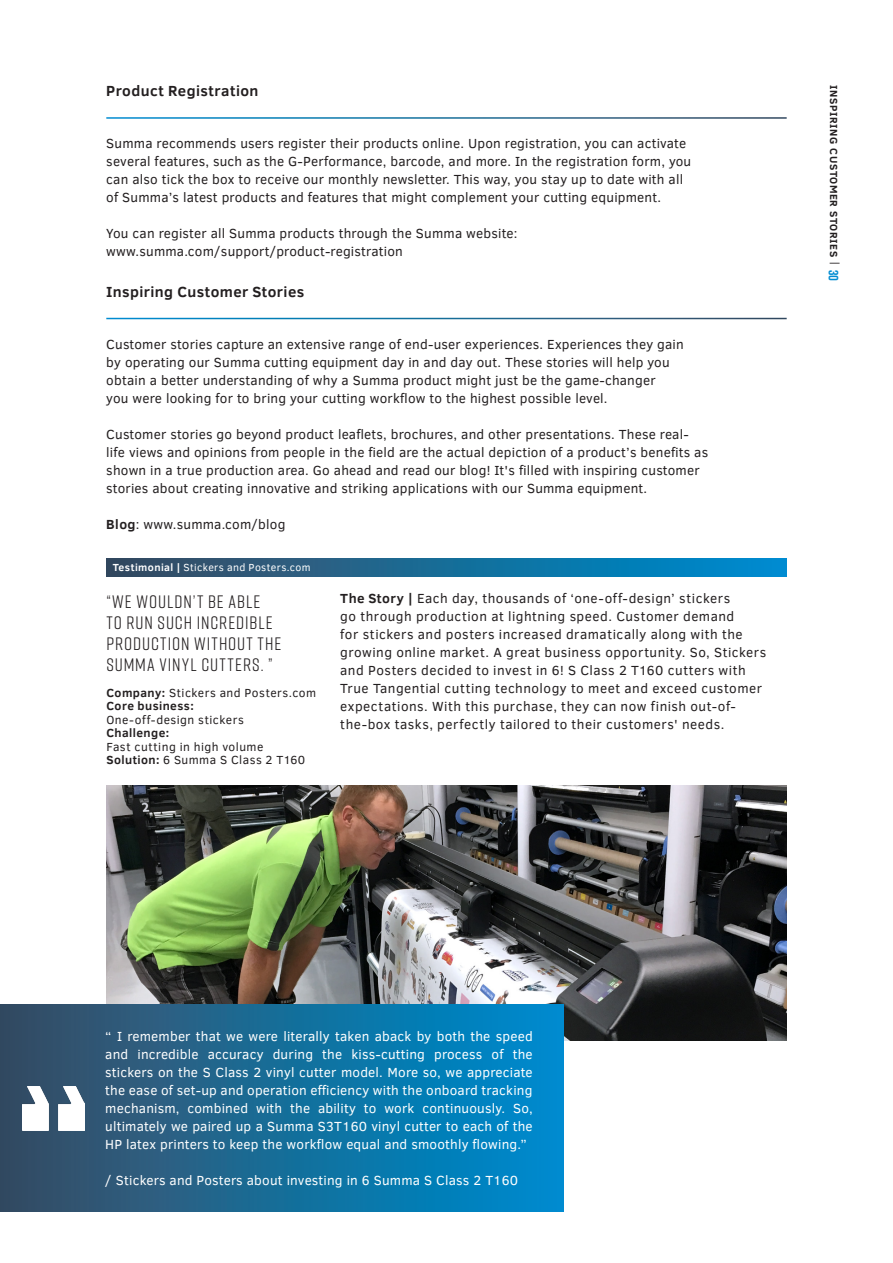
<style>
.page{position:relative;width:893px;height:1263px;background:#fff}
.page>*{position:absolute;margin:0;border:0;box-sizing:border-box;transform-origin:0 0}
.Quote_-_rift{font:18px/21px "Rift";letter-spacing:.05em;color:#231f20}
.Subtitel{font:700 15px "Clear Sans";letter-spacing:.03em;color:#231f20}
.t1{font:13.5px/18px "Clear Sans";letter-spacing:.015em;color:#231f20}
.t2{font:13.5px/18px "Clear Sans";letter-spacing:.015em;color:#fff;text-align:justify}
.t3{font:13.5px/18px "Clear Sans";letter-spacing:.035em;color:#231f20}
.Quote_-_rift-2{font:12px/13.5px "Clear Sans";letter-spacing:.04em;color:#231f20}
.Quote_-_rift-3{font:10.5px "Clear Sans";letter-spacing:.035em;color:#fff}
.t4{font:700 10.5px "Clear Sans";color:#231f20}
.s1{font-weight:700}
.s2{font-weight:400}
.s3{font-family:"Rift";font-size:13.5px;color:#008cd2}
</style>
<div class="page">
<img style="left:106px;top:786px;width:681px;height:255px">
<div style="left:0;top:1004px;width:563px;height:208px;background:linear-gradient(to right,#3a4c62,#008dd0)"></div>
<img style="left:22px;top:1086px;width:62px;height:44px">
<div style="left:106px;top:558px;width:681px;height:19px;background:linear-gradient(to right,#394a5e,#008ed2)"></div>
<p class="Subtitel" style="left:106px;top:80px;width:154px">Product Registration</p>
<p class="t1" style="left:106px;top:134px;width:586px">Summa recommends users register their products online. Upon registration, you can activate several features, such as the G-Performance, barcode, and more. In the registration form, you can also tick the box to receive our monthly newsletter. This way, you stay up to date with all of Summa’s latest products and features that might complement your cutting equipment.</p>
<p class="t1" style="left:106px;top:224px;width:413px">You can register all Summa products through the Summa website:</p>
<p class="t1" style="left:106px;top:242px;width:298px">www.summa.com/support/product-registration</p>
<p class="Subtitel" style="left:106px;top:280px;width:200px">Inspiring Customer Stories</p>
<p class="t1" style="left:106px;top:335px;width:579px">Customer stories capture an extensive range of end-user experiences. Experiences they gain by operating our Summa cutting equipment day in and day out. These stories will help you obtain a better understanding of why a Summa product might just be the game-changer<br>you were looking for to bring your cutting workflow to the highest possible level.</p>
<p class="t1" style="left:106px;top:425px;width:603px">Customer stories go beyond product leaflets, brochures, and other presentations. These real&shy;life views and opinions from people in the field are the actual depiction of a product’s benefits as shown in a true production area. Go ahead and read our blog! It's filled with inspiring customer stories about creating innovative and striking applications with our Summa equipment.</p>
<p class="t1" style="left:106px;top:515px;width:181px"><span class="s1">Blog</span>: www.summa.com/blog</p>
<p class="Quote_-_rift-3" style="left:113px;top:561px;width:199px"><span class="s1">Testimonial |</span> Stickers and Posters.com</p>
<p class="Quote_-_rift" style="left:106px;top:591px;width:176px">“WE WOULDN’T BE ABLE<br>TO RUN SUCH INCREDIBLE<br>PRODUCTION WITHOUT THE<br>SUMMA VINYL CUTTERS. ”</p>
<p class="Quote_-_rift-2" style="left:106px;top:686px;width:211px"><span class="s1">Company:</span> Stickers and Posters.com<br><span class="s1">Core business:<br></span>One-off-design stickers<br><span class="s1">Challenge:<br></span>Fast cutting in high volume<br><span class="s1">Solution:</span> 6 Summa S Class 2 T160</p>
<p class="t3" style="left:340px;top:590px;width:428px"><span class="s1">The Story |</span> Each day, thousands of ‘one-off-design’ stickers<br>go through production at lightning speed. Customer demand<br>for stickers and posters increased dramatically along with the growing online market. A great business opportunity. So, Stickers and Posters decided to invest in 6! S Class 2 T160 cutters with True Tangential cutting technology to meet and exceed customer expectations. With this purchase, they can now finish out-of&shy;the-box tasks, perfectly tailored to their customers' needs.</p>
<p class="t4" style="left:842px;top:85px;width:198px;rotate:90deg">Inspiring customer stories <span class="s2">|</span> <span class="s3">30</span></p>
<p class="t2" style="left:105px;top:1027px;width:429px">“ I remember that we were literally taken aback by both the speed and incredible accuracy during the kiss-cutting process of the stickers on the S Class 2 vinyl cutter model. More so, we appreciate the ease of set-up and operation efficiency with the onboard tracking mechanism, combined with the ability to work continuously. So, ultimately we paired up a Summa S3T160 vinyl cutter to each of the HP latex printers to keep the workflow equal and smoothly flowing.”</p>
<p class="t2" style="left:105px;top:1171px;width:414px">/ Stickers and Posters about investing in 6 Summa S Class 2 T160</p>
</div>
